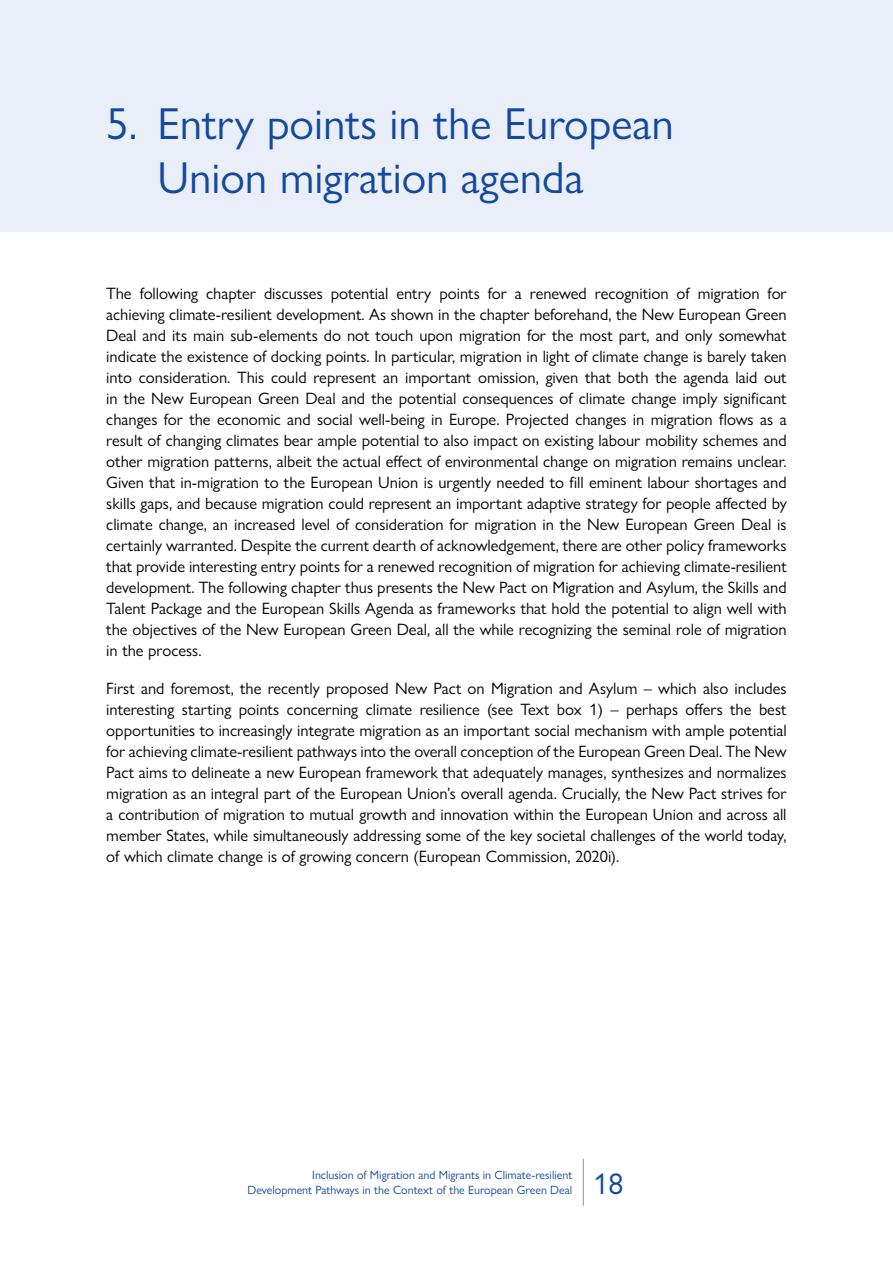
<style>
.page{position:relative;width:893px;height:1263px;background:#fff}
.page>*{position:absolute;margin:0;border:0;box-sizing:border-box;transform-origin:0 0}
.t1{font:45px/54px "Gill Sans Nova";color:#13499c}
.t2{font:30px "Gill Sans Nova";color:#13499c}
.t3{font:16.5px/21px "Gill Sans Nova";color:#000;text-align:justify}
.t4{font:12px/14.4px "Gill Sans Nova";color:#13499c;text-align:right}
</style>
<div class="page">
<hr style="left:583px;top:1159px;width:1px;height:47px;background:#939598">
<div style="left:0;top:0;width:893px;height:231px;background:#e9eef8"></div>
<h1 class="t1" style="left:157px;top:96px;width:518px;text-indent:-51px">5. Entry points in the European<br>Union migration agenda</h1>
<p class="t3" style="left:106px;top:283px;width:682px">The following chapter discusses potential entry points for a renewed recognition of migration for achieving climate-resilient development. As shown in the chapter beforehand, the New European Green Deal and its main sub-elements do not touch upon migration for the most part, and only somewhat indicate the existence of docking points. In particular, migration in light of climate change is barely taken into consideration. This could represent an important omission, given that both the agenda laid out in the New European Green Deal and the potential consequences of climate change imply significant changes for the economic and social well-being in Europe. Projected changes in migration flows as a result of changing climates bear ample potential to also impact on existing labour mobility schemes and other migration patterns, albeit the actual effect of environmental change on migration remains unclear.<br>Given that in-migration to the European Union is urgently needed to fill eminent labour shortages and skills gaps, and because migration could represent an important adaptive strategy for people affected by climate change, an increased level of consideration for migration in the New European Green Deal is certainly warranted. Despite the current dearth of acknowledgement, there are other policy frameworks that provide interesting entry points for a renewed recognition of migration for achieving climate-resilient development. The following chapter thus presents the New Pact on Migration and Asylum, the Skills and Talent Package and the European Skills Agenda as frameworks that hold the potential to align well with the objectives of the New European Green Deal, all the while recognizing the seminal role of migration in the process.</p>
<p class="t3" style="left:106px;top:678px;width:682px">First and foremost, the recently proposed New Pact on Migration and Asylum – which also includes interesting starting points concerning climate resilience (see Text box 1) – perhaps offers the best opportunities to increasingly integrate migration as an important social mechanism with ample potential for achieving climate-resilient pathways into the overall conception of the European Green Deal. The New Pact aims to delineate a new European framework that adequately manages, synthesizes and normalizes migration as an integral part of the European Union’s overall agenda. Crucially, the New Pact strives for a contribution of migration to mutual growth and innovation within the European Union and across all member States, while simultaneously addressing some of the key societal challenges of the world today, of which climate change is of growing concern (European Commission, 2020i).</p>
<p class="t4" style="left:247px;top:1168px;width:326px">Inclusion of Migration and Migrants in Climate-resilient<br>Development Pathways in the Context of the European Green Deal</p>
<h2 class="t2" style="left:594px;top:1165px;width:31px">18</h2>
</div>
